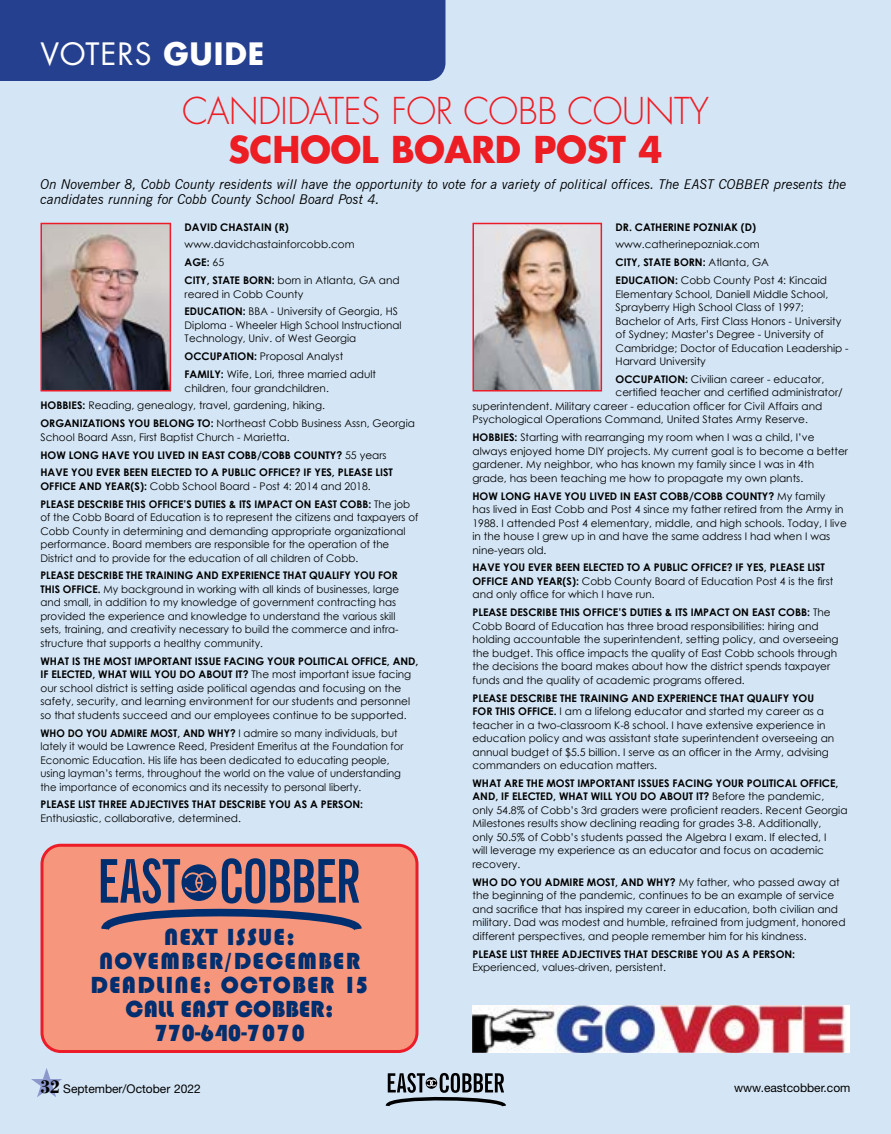
<style>
.page{position:relative;width:891px;height:1134px;background:#d4e6f6}
.page>*{position:absolute;margin:0;border:0;box-sizing:border-box;transform-origin:0 0}
.t1{font:700 extra-condensed 60.15px "News Gothic BT";letter-spacing:-.015em;color:#002e6e;scale:.95 1}
.t2{font:300 36px "Futura LT Pro";letter-spacing:-.01em;color:#ed1d24}
.t3{font:700 36px "Futura LT Pro";letter-spacing:-.01em;color:#ed1d24}
.t4{font:30px "Futura LT Pro";letter-spacing:.03em;color:#fff}
.t5{font:24px/24px "Bauhaus 93";letter-spacing:.05em;color:#002e6e;text-align:center}
.t6{font:italic 13.5px/15px "News Gothic BT";color:#000}
.t7{font:12px "Helvetica Neue LT Std";color:#000}
.t8{font:10.5px/13.5px "Century Gothic";color:#000}
.t9{font:700 10.5px/17.9px "Century Gothic";color:#000}
.t10{font:10.5px/13.5px "Century Gothic";color:#000;scale:.96 1}
.s1{font-weight:700}
.s2{font-weight:400}
.s3{font-family:"Bodoni";font-weight:700;font-size:19.5px}
</style>
<div class="page">
<div style="left:0;top:0;width:446px;height:81px;background:#25408f"></div>
<img style="left:475px;top:226px;width:124px;height:163px">
<div style="left:472px;top:223px;width:130px;height:169px;border:2px solid #ed1c29"></div>
<svg style="left:31px;top:1068px;width:31px;height:29px"></svg>
<svg style="left:385px;top:1073px;width:121px;height:34px"></svg>
<img style="left:43px;top:226px;width:125px;height:163px">
<div style="left:40px;top:223px;width:131px;height:169px;border:2px solid #ed1c29"></div>
<img style="left:472px;top:1006px;width:375px;height:47px">
<div style="left:42px;top:845px;width:375px;height:207px;background:#f6977d;border-radius:19px"></div>
<div style="left:40px;top:844px;width:378px;height:209px;border:3px solid #ed1c29;border-radius:19px"></div>
<svg style="left:101px;top:864px;width:261px;height:67px"></svg>
<h3 class="t4" style="left:40px;top:34px;width:225px">VOTERS <span class="s1">GUIDE</span></h3>
<h2 class="t2" style="left:182px;top:88px;width:528px">CANDIDATES FOR COBB COUNTY</h2>
<h2 class="t3" style="left:228px;top:122px;width:436px">SCHOOL BOARD POST 4</h2>
<p class="t6" style="left:40px;top:177px;width:808px">On November 8, Cobb County residents will have the opportunity to vote for a variety of political offices. The EAST COBBER presents the candidates running for Cobb County School Board Post 4.</p>
<p class="t9" style="left:616px;top:217px;width:142px">DR. CATHERINE POZNIAK (D)</p>
<p class="t8" style="left:616px;top:236px;width:213px;line-height:17.9px">www.catherinepozniak.com<br><span class="s1">CITY, STATE BORN:</span> Atlanta, GA<br><span class="s1">EDUCATION:</span> Cobb County Post 4: Kincaid</p>
<p class="t8" style="left:616px;top:287px;width:235px">Elementary School, Daniell Middle School, Sprayberry High School Class of 1997; Bachelor of Arts, First Class Honors - University of Sydney; Master’s Degree - University of Cambridge; Doctor of Education Leadership - Harvard University</p>
<p class="t8" style="left:616px;top:372px;width:210px"><span class="s1">OCCUPATION:</span> Civilian career - educator,</p>
<p class="t8" style="left:616px;top:386px;width:229px">certified teacher and certified administrator/</p>
<p class="t8" style="left:473px;top:399px;width:351px">superintendent. Military career - education officer for Civil Affairs and</p>
<p class="t8" style="left:473px;top:413px;width:337px">Psychological Operations Command, United States Army Reserve.</p>
<p class="t8" style="left:473px;top:431px;width:377px"><span class="s1">HOBBIES:</span> Starting with rearranging my room when I was a child, I’ve always enjoyed home DIY projects. My current goal is to become a better gardener. My neighbor, who has known my family since I was in 4th grade, has been teaching me how to propagate my own plants.</p>
<p class="t8" style="left:473px;top:489px;width:376px"><span class="s1">HOW LONG HAVE YOU LIVED IN EAST COBB/COBB COUNTY?</span> My family<br>has lived in East Cobb and Post 4 since my father retired from the Army in 1988. I attended Post 4 elementary, middle, and high schools. Today, I live in the house I grew up in and have the same address I had when I was nine-years old.</p>
<p class="t9" style="left:473px;top:560px;width:362px;line-height:13.5px">HAVE YOU EVER BEEN ELECTED TO A PUBLIC OFFICE? IF YES, PLEASE LIST<br>OFFICE AND YEAR(S): <span class="s2">Cobb County Board of Education Post 4 is the first and only office for which I have run.</span></p>
<p class="t8" style="left:473px;top:606px;width:368px"><span class="s1">PLEASE DESCRIBE THIS OFFICE’S DUTIES &amp; ITS IMPACT ON EAST COBB:</span> The Cobb Board of Education has three broad responsibilities: hiring and holding accountable the superintendent, setting policy, and overseeing the budget. This office impacts the quality of East Cobb schools through the decisions the board makes about how the district spends taxpayer funds and the quality of academic programs offered.</p>
<p class="t8" style="left:473px;top:691px;width:363px"><span class="s1">PLEASE DESCRIBE THE TRAINING AND EXPERIENCE THAT QUALIFY YOU FOR THIS OFFICE.</span> I am a lifelong educator and started my career as a teacher in a two-classroom K-8 school. I have extensive experience in education policy and was assistant state superintendent overseeing an annual budget of $5.5 billion. I serve as an officer in the Army, advising commanders on education matters.</p>
<p class="t8" style="left:473px;top:776px;width:377px"><span class="s1">WHAT ARE THE MOST IMPORTANT ISSUES FACING YOUR POLITICAL OFFICE, AND, IF ELECTED, WHAT WILL YOU DO ABOUT IT?</span> Before the pandemic, only 54.8% of Cobb’s 3rd graders were proficient readers. Recent Georgia Milestones results show declining reading for grades 3-8. Additionally,<br>only 50.5% of Cobb’s students passed the Algebra I exam. If elected, I<br>will leverage my experience as an educator and focus on academic recovery.</p>
<p class="t8" style="left:473px;top:875px;width:375px"><span class="s1">WHO DO YOU ADMIRE MOST, AND WHY?</span> My father, who passed away at the beginning of the pandemic, continues to be an example of service and sacrifice that has inspired my career in education, both civilian and military. Dad was modest and humble, refrained from judgment, honored different perspectives, and people remember him for his kindness.</p>
<p class="t9" style="left:473px;top:944px;width:324px">PLEASE LIST THREE ADJECTIVES THAT DESCRIBE YOU AS A PERSON:</p>
<p class="t8" style="left:473px;top:960px;width:195px">Experienced, values-driven, persistent.</p>
<p class="t9" style="left:185px;top:217px;width:106px">DAVID CHASTAIN (R)</p>
<p class="t8" style="left:185px;top:236px;width:217px;line-height:17.9px">www.davidchastainforcobb.com<br><span class="s1">AGE:</span> 65<br><span class="s1">CITY, STATE BORN:</span> born in Atlanta, GA and</p>
<p class="t8" style="left:185px;top:285px;width:215px;line-height:17.9px">reared in Cobb County<br><span class="s1">EDUCATION:</span> BBA - University of Georgia, HS</p>
<p class="t8" style="left:185px;top:318px;width:218px">Diploma - Wheeler High School Instructional<br>Technology, Univ. of West Georgia</p>
<p class="t8" style="left:185px;top:347px;width:193px;line-height:17.9px"><span class="s1">OCCUPATION:</span> Proposal Analyst<br><span class="s1">FAMILY:</span> Wife, Lori, three married adult</p>
<p class="t8" style="left:40px;top:379px;width:376px;line-height:17.9px;text-indent:144px">children, four grandchildren.<br><span class="s1">HOBBIES:</span> Reading, genealogy, travel, gardening, hiking.<br><span class="s1">ORGANIZATIONS YOU BELONG TO:</span> Northeast Cobb Business Assn, Georgia</p>
<p class="t9" style="left:40px;top:427px;width:354px"><span class="s2">School Board Assn, First Baptist Church - Marietta.<br></span>HOW LONG HAVE YOU LIVED IN EAST COBB/COBB COUNTY? <span class="s2">55 years<br></span>HAVE YOU EVER BEEN ELECTED TO A PUBLIC OFFICE? IF YES, PLEASE LIST</p>
<p class="t9" style="left:40px;top:477px;width:371px">OFFICE AND YEAR(S): <span class="s2">Cobb School Board - Post 4: 2014 and 2018.<br></span>PLEASE DESCRIBE THIS OFFICE’S DUTIES &amp; ITS IMPACT ON EAST COBB: <span class="s2">The job</span></p>
<p class="t8" style="left:40px;top:510px;width:379px">of the Cobb Board of Education is to represent the citizens and taxpayers of Cobb County in determining and demanding appropriate organizational performance. Board members are responsible for the operation of the District and to provide for the education of all children of Cobb.</p>
<p class="t8" style="left:40px;top:569px;width:360px"><span class="s1">PLEASE DESCRIBE THE TRAINING AND EXPERIENCE THAT QUALIFY YOU FOR THIS OFFICE.</span> My background in working with all kinds of businesses, large and small, in addition to my knowledge of government contracting has provided the experience and knowledge to understand the various skill sets, training, and creativity necessary to build the commerce and infra&shy;structure that supports a healthy community.</p>
<p class="t8" style="left:40px;top:654px;width:380px"><span class="s1">WHAT IS THE MOST IMPORTANT ISSUE FACING YOUR POLITICAL OFFICE, AND, IF ELECTED, WHAT WILL YOU DO ABOUT IT?</span> The most important issue facing our school district is setting aside political agendas and focusing on the safety, security, and learning environment for our students and personnel so that students succeed and our employees continue to be supported.</p>
<p class="t10" style="left:40px;top:726px;width:380px"><span class="s1">WHO DO YOU ADMIRE MOST, AND WHY?</span> I admire so many individuals, but lately it would be Lawrence Reed, President Emeritus at the Foundation for Economic Education. His life has been dedicated to educating people, using layman’s terms, throughout the world on the value of understanding the importance of economics and its necessity to personal liberty.</p>
<p class="t9" style="left:40px;top:795px;width:324px">PLEASE LIST THREE ADJECTIVES THAT DESCRIBE YOU AS A PERSON:</p>
<p class="t8" style="left:40px;top:811px;width:202px">Enthusiastic, collaborative, determined.</p>
<h1 class="t1" style="left:97px;top:845px;width:279px">EAST COBBER</h1>
<h3 class="t5" style="left:90px;top:925px;width:280px">NEXT ISSUE:<br>NOVEMBER/DECEMBER<br>DEADLINE: OCTOBER 15<br>CALL EAST COBBER:<br>770-640-7070</h3>
<p class="t7" style="left:40px;top:1082px;width:162px"><span class="s3">32</span> September/October 2022</p>
<p class="t7" style="left:734px;top:1081px;width:118px">www.eastcobber.com</p>
</div>
